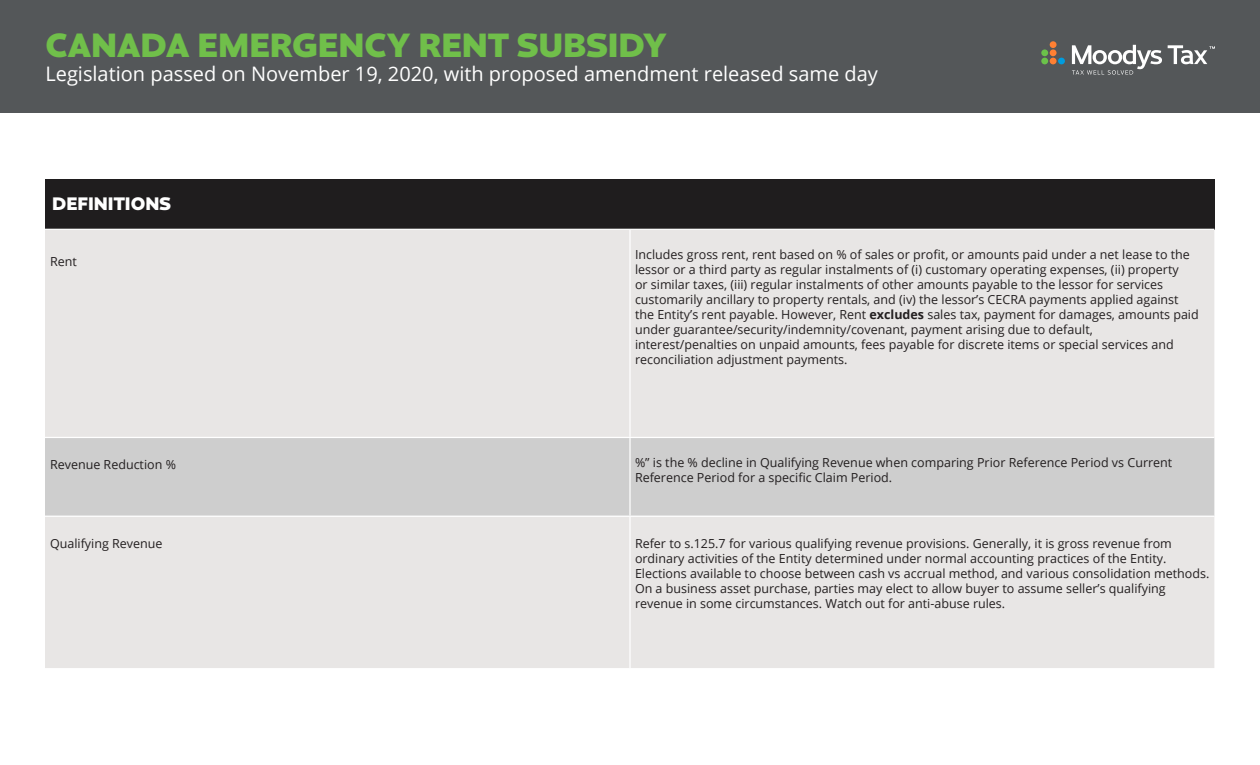
<style>
.page{position:relative;width:1260px;height:765px;background:#fff}
.page>*{position:absolute;margin:0;border:0;box-sizing:border-box;transform-origin:0 0}
.t1{font:900 32.5px "Cresta";color:#70bf4a}
.t2{font:20px "Open Sans";color:#fff}
.t3{font:900 17.5px "Cresta";color:#fff}
.t4{font:12.5px/15px "Open Sans";color:#231f20}
.s1{font-weight:700}
</style>
<div class="page">
<div style="left:0;top:0;width:1260px;height:112px;background:#545759"></div>
<div style="left:1050px;top:41px;width:7px;height:7px;background:#ff8033;border-radius:50%"></div>
<div style="left:1050px;top:49px;width:7px;height:7px;background:#ff8033;border-radius:50%"></div>
<div style="left:1050px;top:58px;width:7px;height:6px;background:#ff8033;border-radius:50%"></div>
<div style="left:1041px;top:49px;width:7px;height:7px;background:#6bc24a;border-radius:50%"></div>
<div style="left:1041px;top:58px;width:7px;height:6px;background:#6bc24a;border-radius:50%"></div>
<div style="left:1058px;top:58px;width:7px;height:6px;background:#009cde;border-radius:50%"></div>
<svg style="left:1072px;top:45px;width:90px;height:30px"></svg>
<svg style="left:1168px;top:45px;width:47px;height:19px"></svg>
<div style="left:45px;top:179px;width:1169px;height:50px;background:#1f1d1e"></div>
<div style="left:45px;top:230px;width:1169px;height:207px;background:#e8e6e5"></div>
<div style="left:45px;top:438px;width:1169px;height:78px;background:#cecece"></div>
<div style="left:45px;top:517px;width:1169px;height:151px;background:#e8e6e5"></div>
<hr style="left:629px;top:517px;width:2px;height:151px;background:#fff">
<hr style="left:629px;top:438px;width:2px;height:78px;background:#fff">
<hr style="left:629px;top:230px;width:2px;height:207px;background:#fff">
<p class="t1" style="left:45px;top:19px;width:623px">CANADA EMERGENCY RENT SUBSIDY</p>
<p class="t2" style="left:45px;top:60px;width:834px">Legislation passed on November 19, 2020, with proposed amendment released same day</p>
<p class="t3" style="left:52px;top:190px;width:120px">DEFINITIONS</p>
<p class="t4" style="left:50px;top:254px;width:28px">Rent</p>
<p class="t4" style="left:635px;top:247px;width:565px">Includes gross rent, rent based on % of sales or profit, or amounts paid under a net lease to the lessor or a third party as regular instalments of (i) customary operating expenses, (ii) property<br>or similar taxes, (iii) regular instalments of other amounts payable to the lessor for services customarily ancillary to property rentals, and (iv) the lessor’s CECRA payments applied against the Entity’s rent payable. However, Rent <span class="s1">excludes</span> sales tax, payment for damages, amounts paid under guarantee/security/indemnity/covenant, payment arising due to default,</p>
<p class="t4" style="left:635px;top:337px;width:540px">interest/penalties on unpaid amounts, fees payable for discrete items or special services and reconciliation adjustment payments.</p>
<p class="t4" style="left:50px;top:457px;width:127px">Revenue Reduction %</p>
<p class="t4" style="left:635px;top:455px;width:539px">%” is the % decline in Qualifying Revenue when comparing Prior Reference Period vs Current<br>Reference Period for a specific Claim Period.</p>
<p class="t4" style="left:50px;top:535px;width:114px">Qualifying Revenue</p>
<p class="t4" style="left:635px;top:535px;width:576px">Refer to s.125.7 for various qualifying revenue provisions. Generally, it is gross revenue from ordinary activities of the Entity determined under normal accounting practices of the Entity.<br>Elections available to choose between cash vs accrual method, and various consolidation methods.<br>On a business asset purchase, parties may elect to allow buyer to assume seller’s qualifying revenue in some circumstances. Watch out for anti-abuse rules.</p>
</div>
